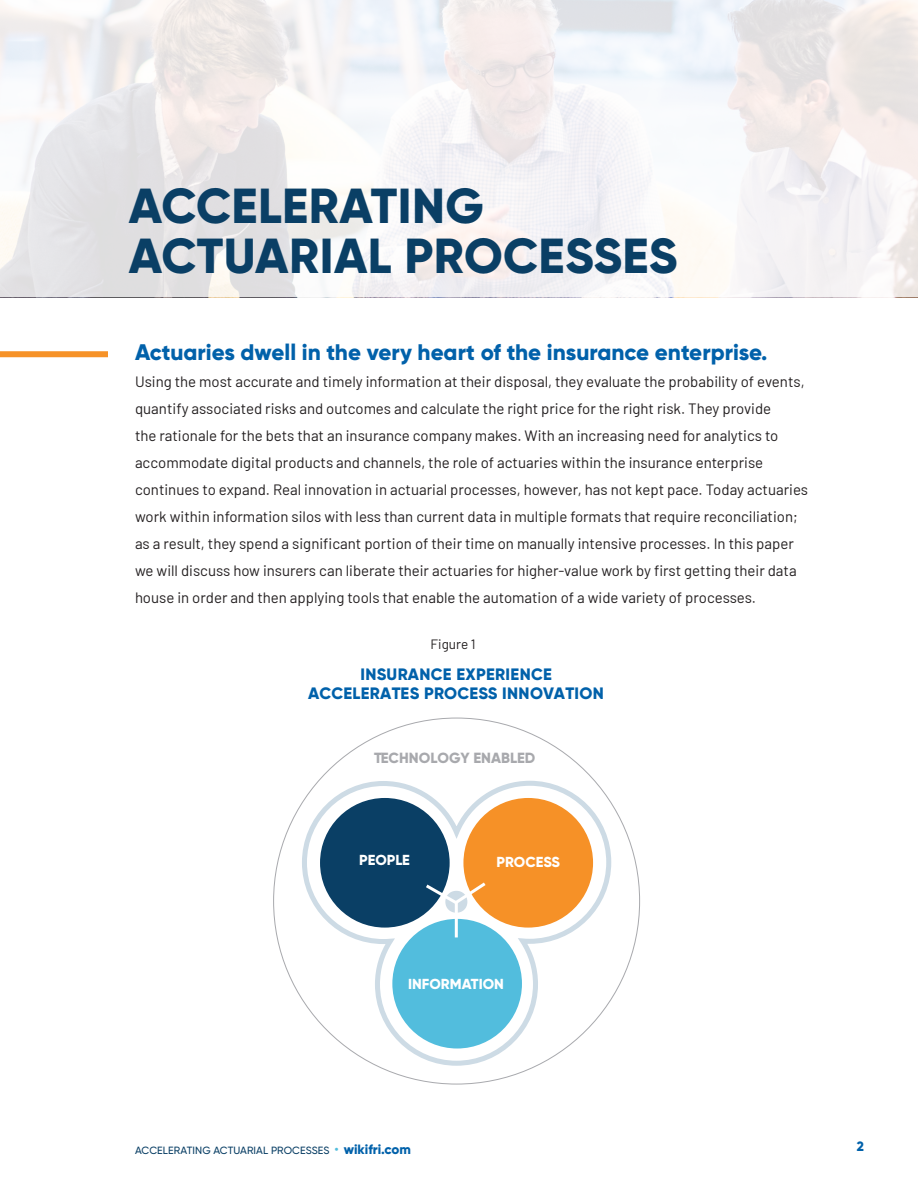
<style>
.page{position:relative;width:918px;height:1188px;background:#fff}
.page>*{position:absolute;margin:0;border:0;box-sizing:border-box;transform-origin:0 0}
.t1{font:800 49.2px/49.8px "Gilroy";letter-spacing:.01em;color:#0a3f65}
.Body{font:800 22.5px "Gilroy";color:#0161aa}
.t2{font:800 16.5px/19.5px "Gilroy";letter-spacing:.02em;color:#0161aa;text-align:center}
.Body-2{font:15px/27px "Barlow";color:#231f20}
.t3{font:800 14.7px "Gilroy";color:#a8a9ad}
.t4{font:800 14.55px "Gilroy";color:#fff}
.t5{font:800 13.5px "Gilroy";color:#0161aa}
.Body-3{font:13.5px "Barlow";color:#231f20}
.t6{font:500 10.5px "Gilroy";letter-spacing:.01em;color:#0a3f65}
.s1{font-weight:500;color:#52bddc}
</style>
<div class="page">
<svg style="left:0;top:0;width:917px;height:297px"></svg>
<svg style="left:299px;top:778px;width:315px;height:290px"></svg>
<div style="left:320px;top:798px;width:130px;height:130px;background:#0a3f65;border-radius:50%"></div>
<div style="left:463px;top:798px;width:130px;height:130px;background:#f69127;border-radius:50%"></div>
<div style="left:392px;top:919px;width:130px;height:130px;background:#52bddd;border-radius:50%"></div>
<div style="left:445px;top:891px;width:22px;height:22px;background:#cddbe5;border-radius:50%"></div>
<svg style="left:426px;top:880px;width:60px;height:27px"></svg>
<hr style="left:455px;top:903px;width:3px;height:34px;background:#fff">
<div style="left:0;top:351px;width:108px;height:6px;background:#f69228"></div>
<p class="t1" style="left:129px;top:181px;width:550px">ACCELERATING<br>ACTUARIAL PROCESSES</p>
<p class="Body" style="left:135px;top:338px;width:634px">Actuaries dwell in the very heart of the insurance enterprise.</p>
<p class="Body-2" style="left:135px;top:367px;width:675px">Using the most accurate and timely information at their disposal, they evaluate the probability of events, quantify associated risks and outcomes and calculate the right price for the right risk. They provide<br>the rationale for the bets that an insurance company makes. With an increasing need for analytics to accommodate digital products and channels, the role of actuaries within the insurance enterprise continues to expand. Real innovation in actuarial processes, however, has not kept pace. Today actuaries work within information silos with less than current data in multiple formats that require reconciliation; as a result, they spend a significant portion of their time on manually intensive processes. In this paper we will discuss how insurers can liberate their actuaries for higher-value work by first getting their data house in order and then applying tools that enable the automation of a wide variety of processes.</p>
<p class="Body-3" style="left:431px;top:634px;width:47px">Figure 1</p>
<p class="t2" style="left:308px;top:664px;width:297px">INSURANCE EXPERIENCE<br>ACCELERATES PROCESS INNOVATION</p>
<p class="t3" style="left:374px;top:749px;width:163px">TECHNOLOGY ENABLED</p>
<p class="t4" style="left:359px;top:851px;width:52px">PEOPLE</p>
<p class="t4" style="left:497px;top:853px;width:65px">PROCESS</p>
<p class="t4" style="left:408px;top:975px;width:97px">INFORMATION</p>
<p class="t6" style="left:135px;top:1144px;width:196px">ACCELERATING ACTUARIAL PROCESSES</p>
<p class="t5" style="left:857px;top:1138px;width:9px">2</p>
<p class="t5" style="left:335px;top:1141px;width:78px"><span class="s1">•</span> wikifri.com</p>
</div>
